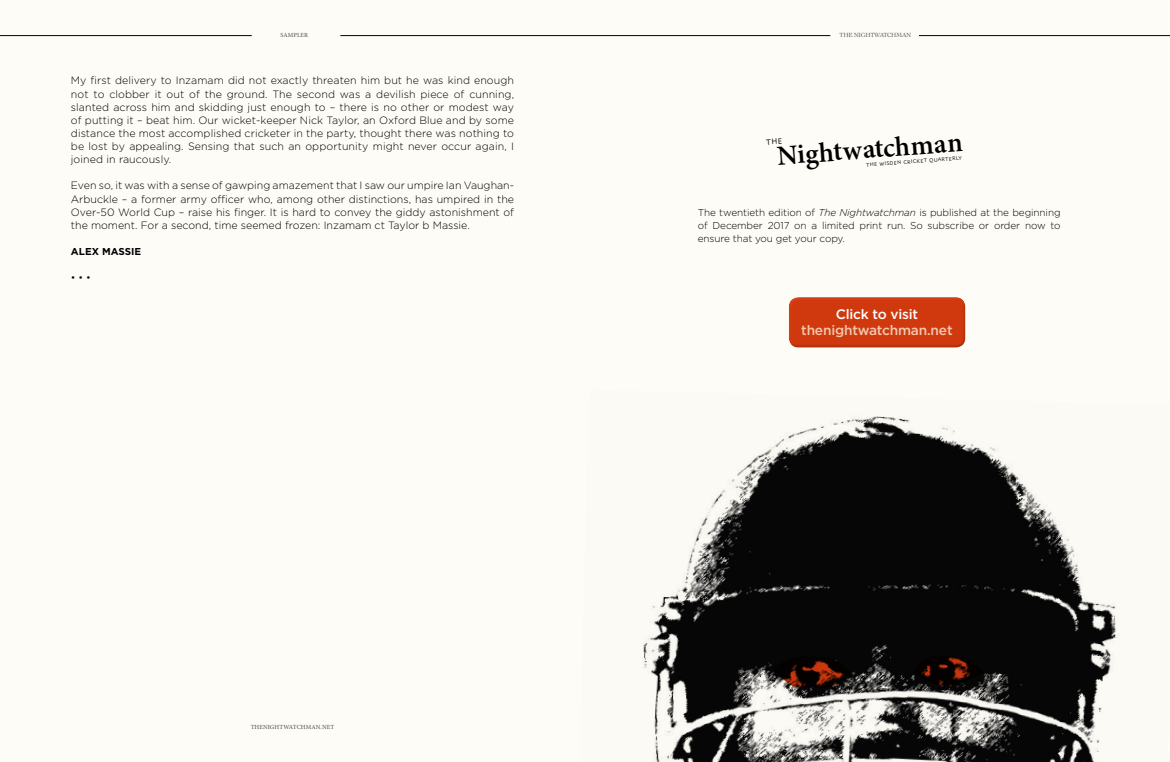
<style>
.page{position:relative;width:1170px;height:762px;background:#fff}
.page>*{position:absolute;margin:0;border:0;box-sizing:border-box;transform-origin:0 0}
.t1{font:600 27.88px "Minion Pro";color:#000}
.t2{font:500 13.75px "Gotham";letter-spacing:-.015em;color:#f3c7ae}
.t3{font:500 13.75px "Gotham";letter-spacing:-.015em;color:#fff}
.t4{font:300 10.62px/13.1px "Gotham";color:#000;text-align:justify}
.t5{font:300 10px/13.1px "Gotham";letter-spacing:-.01em;color:#000;text-align:justify}
.t6{font:700 10px "Gotham";color:#000}
.t7{font:500 6.25px "Minion Pro";letter-spacing:.01em;color:#575756}
.t8{font:6.25px "Cochin";letter-spacing:-.04em;color:#575756}
.t9{font:5.12px "Geometric 415 BT Lite A";color:#000}
.s1{font-style:italic}
</style>
<div class="page">
<div style="left:0;top:0;width:1169px;height:762px;background:#fefcf7"></div>
<hr style="left:0;top:35px;width:252px;height:1px;background:#000">
<hr style="left:918px;top:35px;width:251px;height:1px;background:#000">
<hr style="left:585px;top:35px;width:245px;height:1px;background:#000">
<hr style="left:340px;top:35px;width:245px;height:1px;background:#000">
<img style="left:643px;top:416px;width:473px;height:346px">
<svg style="left:772px;top:655px;width:79px;height:34px;background:#321810"></svg>
<svg style="left:913px;top:656px;width:71px;height:31px;background:#1c0a05"></svg>
<div style="left:784px;top:292px;width:181px;height:52px;background:#fff;opacity:.45"></div>
<div style="left:786px;top:298px;width:184px;height:54px;background:#000;opacity:.75"></div>
<p class="t7" style="left:280px;top:31px;width:29px">SAMPLER</p>
<p class="t4" style="left:71px;top:74px;width:444px">My first delivery to Inzamam did not exactly threaten him but he was kind enough not to clobber it out of the ground. The second was a devilish piece of cunning, slanted across him and skidding just enough to – there is no other or modest way of putting it – beat him. Our wicket-keeper Nick Taylor, an Oxford Blue and by some distance the most accomplished cricketer in the party, thought there was nothing to be lost by appealing. Sensing that such an opportunity might never occur again, I joined in raucously.</p>
<p class="t4" style="left:71px;top:179px;width:444px">Even so, it was with a sense of gawping amazement that I saw our umpire Ian Vaughan-Arbuckle – a former army officer who, among other distinctions, has umpired in the Over-50 World Cup – raise his finger. It is hard to convey the giddy astonishment of the moment. For a second, time seemed frozen: Inzamam ct Taylor b Massie.</p>
<p class="t6" style="left:71px;top:245px;width:72px">ALEX MASSIE</p>
<p class="t5" style="left:71px;top:271px;width:22px">• • •</p>
<p class="t7" style="left:251px;top:722px;width:85px">THENIGHTWATCHMAN.NET</p>
<p class="t8" style="left:839px;top:31px;width:73px">THE NIGHTWATCHMAN</p>
<h1 class="t1" style="left:775px;top:136px;width:187px;rotate:-4deg">Nightwatchman</h1>
<p class="t9" style="left:866px;top:162px;width:97px;rotate:-4deg">THE WISDEN CRICKET QUARTERLY</p>
<p class="t5" style="left:697px;top:205px;width:364px">The twentieth edition of <span class="s1">The Nightwatchman</span> is published at the beginning of December 2017 on a limited print run. So subscribe or order now to ensure that you get your copy.</p>
<p class="t3" style="left:835px;top:305px;width:84px">Click to visit</p>
<p class="t2" style="left:801px;top:321px;width:153px">thenightwatchman.net</p>
</div>
